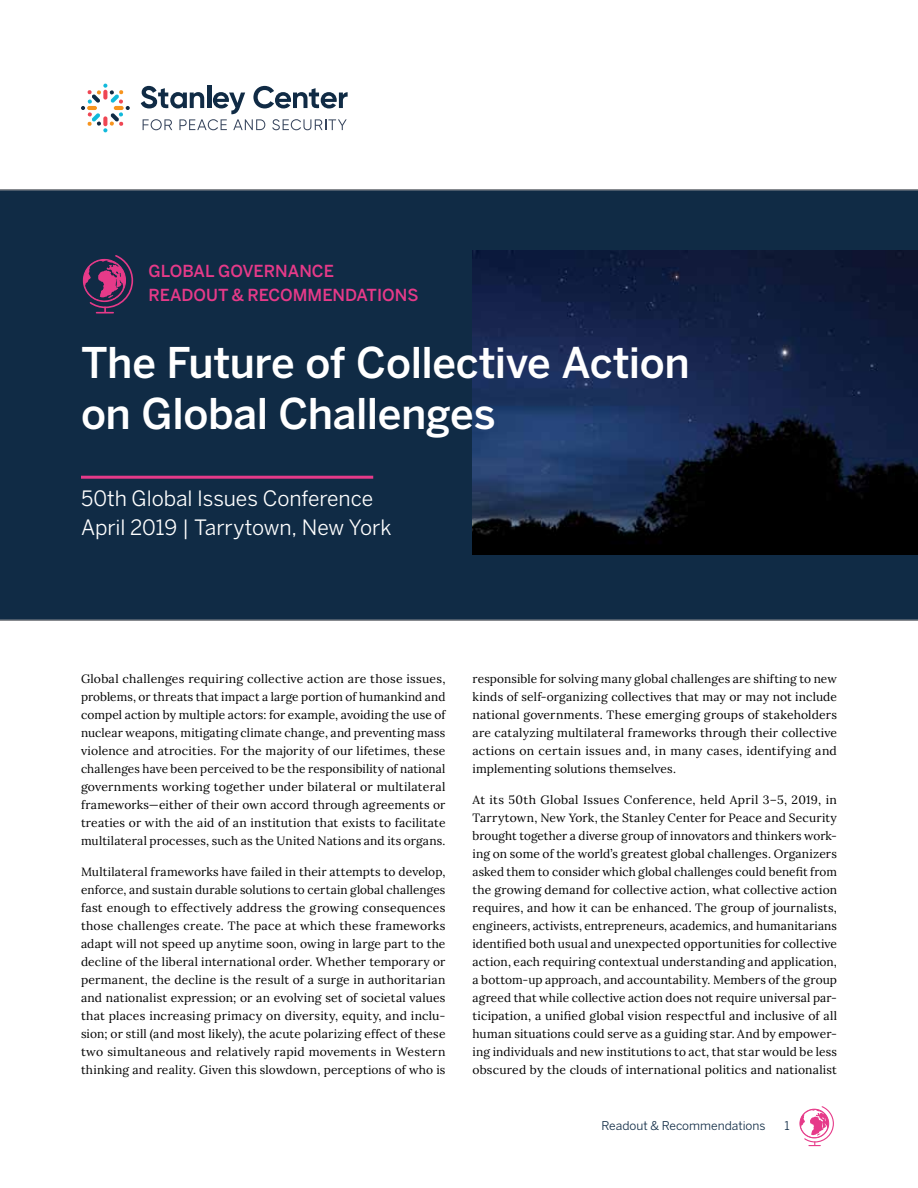
<style>
.page{position:relative;width:918px;height:1188px;background:#fff}
.page>*{position:absolute;margin:0;border:0;box-sizing:border-box;transform-origin:0 0}
.t1{font:500 42px/51px "Benton Sans";letter-spacing:-.01em;color:#fff}
.t2{font:21px/29.4px "Benton Sans";letter-spacing:-.005em;color:#fff}
.t3{font:500 16.5px/24px "Benton Sans";color:#e63a89}
.t4{font:12px/18px "Lora";letter-spacing:.01em;color:#000;text-align:justify}
.t5{font:12px "Benton Sans";color:#102b45}
</style>
<div class="page">
<svg style="left:141px;top:86px;width:207px;height:44px"></svg>
<svg style="left:81px;top:84px;width:49px;height:48px"></svg>
<svg style="left:103px;top:90px;width:4px;height:10px"></svg>
<svg style="left:800px;top:1106px;width:34px;height:40px"></svg>
<div style="left:0;top:189px;width:918px;height:432px;background:#102b45"></div>
<svg style="left:83px;top:255px;width:50px;height:59px;background:#562f5b"></svg>
<img style="left:472px;top:250px;width:446px;height:304px">
<hr style="left:81px;top:476px;width:292px;height:3px;background:#e63a89">
<h3 class="t3" style="left:148px;top:259px;width:272px">GLOBAL GOVERNANCE<br>READOUT &amp; RECOMMENDATIONS</h3>
<h1 class="t1" style="left:81px;top:338px;width:610px">The Future of Collective Action on Global Challenges</h1>
<h2 class="t2" style="left:81px;top:483px;width:312px">50th Global Issues Conference<br>April 2019 | Tarrytown, New York</h2>
<p class="t4" style="left:81px;top:669px;width:366px">Global challenges requiring collective action are those issues, problems, or threats that impact a large portion of humankind and compel action by multiple actors: for example, avoiding the use of nuclear weapons, mitigating climate change, and preventing mass violence and atrocities. For the majority of our lifetimes, these challenges have been perceived to be the responsibility of national governments working together under bilateral or multilateral frameworks—either of their own accord through agreements or treaties or with the aid of an institution that exists to facilitate multilateral processes, such as the United Nations and its organs.</p>
<p class="t4" style="left:81px;top:862px;width:366px">Multilateral frameworks have failed in their attempts to develop, enforce, and sustain durable solutions to certain global challenges fast enough to effectively address the growing consequences those challenges create. The pace at which these frameworks adapt will not speed up anytime soon, owing in large part to the decline of the liberal international order. Whether temporary or permanent, the decline is the result of a surge in authoritarian and nationalist expression; or an evolving set of societal values that places increasing primacy on diversity, equity, and inclu&shy;sion; or still (and most likely), the acute polarizing effect of these two simultaneous and relatively rapid movements in Western thinking and reality. Given this slowdown, perceptions of who is</p>
<p class="t4" style="left:472px;top:669px;width:366px">responsible for solving many global challenges are shifting to new kinds of self-organizing collectives that may or may not include national governments. These emerging groups of stakeholders are catalyzing multilateral frameworks through their collective actions on certain issues and, in many cases, identifying and implementing solutions themselves.</p>
<p class="t4" style="left:472px;top:790px;width:366px">At its 50th Global Issues Conference, held April 3–5, 2019, in Tarrytown, New York, the Stanley Center for Peace and Security brought together a diverse group of innovators and thinkers work&shy;ing on some of the world’s greatest global challenges. Organizers asked them to consider which global challenges could benefit from the growing demand for collective action, what collective action requires, and how it can be enhanced. The group of journalists, engineers, activists, entrepreneurs, academics, and humanitarians identified both usual and unexpected opportunities for collective action, each requiring contextual understanding and application, a bottom-up approach, and accountability. Members of the group agreed that while collective action does not require universal par&shy;ticipation, a unified global vision respectful and inclusive of all human situations could serve as a guiding star. And by empower&shy;ing individuals and new institutions to act, that star would be less obscured by the clouds of international politics and nationalist</p>
<p class="t5" style="left:602px;top:1119px;width:165px">Readout &amp; Recommendations</p>
<p class="t5" style="left:785px;top:1119px;width:7px">1</p>
</div>
